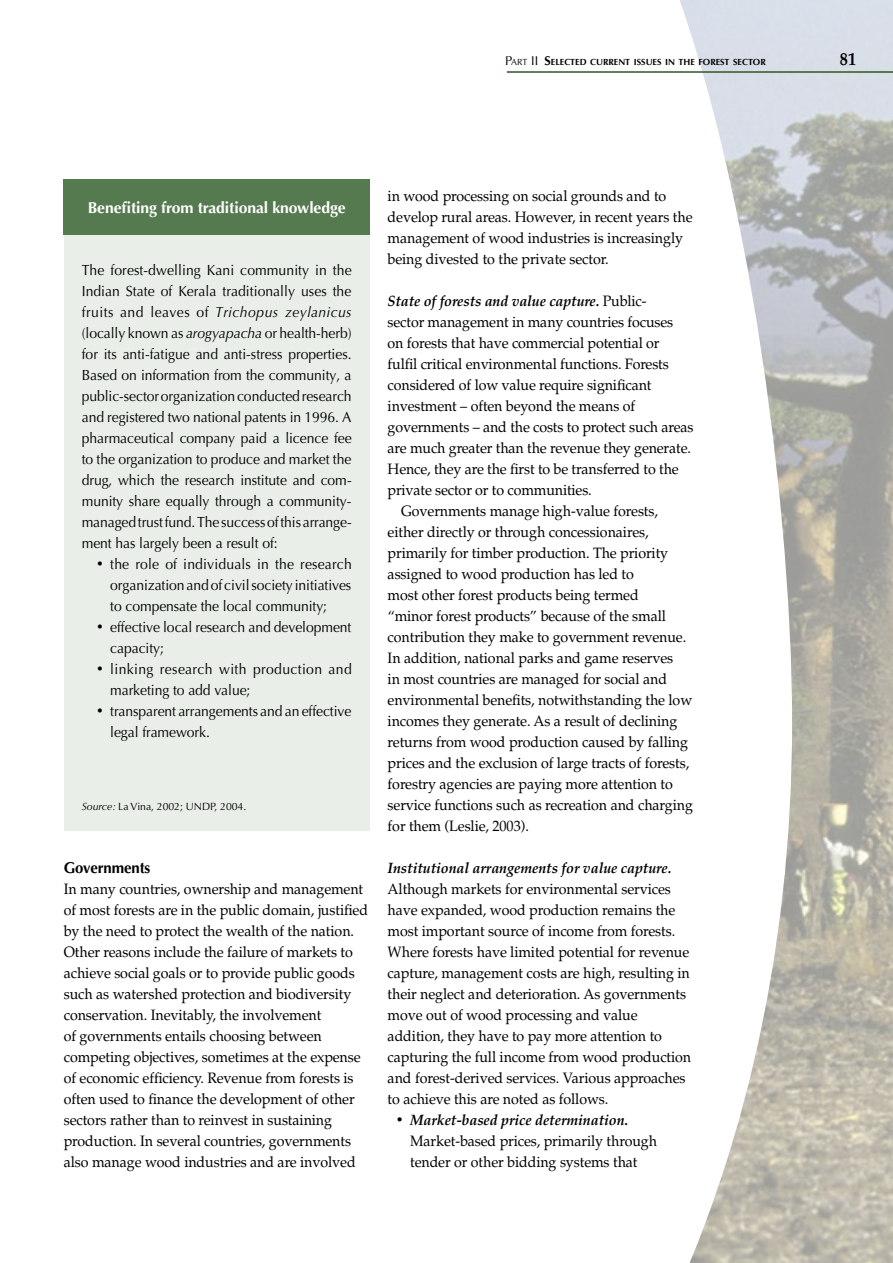
<style>
.page{position:relative;width:893px;height:1263px;background:#fff}
.page>*{position:absolute;margin:0;border:0;box-sizing:border-box;transform-origin:0 0}
.t1{font:700 18px "Palatino";color:#000;scale:.9 1}
.t2{font:700 15.75px "Optima LT Std";letter-spacing:-.005em;color:#fff}
.t3{font:700 15.75px "Optima LT Std";letter-spacing:-.005em;color:#000;scale:.95 1}
.t4{font:15px/21px "Palatino";letter-spacing:-.005em;color:#000;scale:.95 1}
.t5{font:italic 700 15px "Palatino";letter-spacing:-.005em;color:#000;scale:.95 1}
.t6{font:14.7px/21px "Optima LT Std";letter-spacing:-.005em;color:#000;text-align:justify;scale:.95 1}
.t7{font:14.7px/21px "Optima LT Std";letter-spacing:.025em;color:#000;scale:.95 1}
.t8{font:10.5px "Optima LT Std";letter-spacing:-.005em;color:#000}
.t9{font:700 8.85px "Optima LT Std";color:#000}
.s1{font-weight:400;font-size:12.75px}
.s2{font-weight:400}
.s3{font-size:12.75px}
.s4{font-style:italic}
.s5{font-weight:400;font-style:normal}
.s6{font-weight:700;font-style:italic}
</style>
<div class="page">
<img style="left:792px;top:0;width:101px;height:1263px">
<svg style="left:506px;top:0;width:286px;height:1263px"></svg>
<hr style="left:507px;top:71px;width:386px;height:2px;background:#2c5923">
<div style="left:64px;top:183px;width:306px;height:648px;background:#eaeee9"></div>
<div style="left:64px;top:180px;width:306px;height:55px;background:#567a4f"></div>
<p class="t9" style="left:505px;top:57px;width:262px"><span class="s1">P</span><span class="s2">ART</span> <span class="s1">II</span> <span class="s3">S</span>ELECTED CURRENT ISSUES IN THE FOREST SECTOR</p>
<p class="t1" style="left:840px;top:48px;width:19px">81</p>
<p class="t2" style="left:88px;top:199px;width:259px">Benefiting from traditional knowledge</p>
<p class="t6" style="left:82px;top:259px;width:286px">The forest-dwelling Kani community in the Indian State of Kerala traditionally uses the fruits and leaves of <span class="s4">Trichopus zeylanicus </span>(locally known as <span class="s4">arogyapacha</span> or health-herb) for its anti-fatigue and anti-stress properties.<br>Based on information from the community, a public-sector organization conducted research and registered two national patents in 1996. A pharmaceutical company paid a licence fee to the organization to produce and market the drug, which the research institute and com&shy;munity share equally through a community&shy;managed trust fund. The success of this arrange&shy;ment has largely been a result of:</p>
<p class="t6" style="left:110px;top:553px;width:256px;text-indent:-14px">• the role of individuals in the research organization and of civil society initiatives to compensate the local community;</p>
<p class="t6" style="left:110px;top:616px;width:255px;text-indent:-14px">• effective local research and development capacity;</p>
<p class="t7" style="left:110px;top:658px;width:256px;text-indent:-14px">• linking research with production and marketing to add value;</p>
<p class="t6" style="left:110px;top:700px;width:255px;text-indent:-14px">• transparent arrangements and an effective legal framework.</p>
<p class="t8" style="left:82px;top:800px;width:166px"><span class="s4">Source:</span> La Vina, 2002; UNDP, 2004.</p>
<p class="t3" style="left:64px;top:858px;width:93px">Governments</p>
<p class="t4" style="left:64px;top:879px;width:322px">In many countries, ownership and management of most forests are in the public domain, justified by the need to protect the wealth of the nation.<br>Other reasons include the failure of markets to achieve social goals or to provide public goods such as watershed protection and biodiversity conservation. Inevitably, the involvement<br>of governments entails choosing between competing objectives, sometimes at the expense of economic efficiency. Revenue from forests is often used to finance the development of other sectors rather than to reinvest in sustaining production. In several countries, governments also manage wood industries and are involved</p>
<p class="t4" style="left:388px;top:186px;width:322px">in wood processing on social grounds and to develop rural areas. However, in recent years the management of wood industries is increasingly being divested to the private sector.</p>
<p class="t5" style="left:388px;top:292px;width:274px">State of forests and value capture. <span class="s5">Public-</span></p>
<p class="t4" style="left:388px;top:312px;width:302px">sector management in many countries focuses</p>
<p class="t4" style="left:388px;top:333px;width:288px">on forests that have commercial potential or</p>
<p class="t4" style="left:388px;top:354px;width:297px">fulfil critical environmental functions. Forests</p>
<p class="t4" style="left:388px;top:375px;width:279px">considered of low value require significant</p>
<p class="t4" style="left:388px;top:396px;width:262px">investment – often beyond the means of</p>
<p class="t4" style="left:388px;top:417px;width:323px">governments – and the costs to protect such areas</p>
<p class="t4" style="left:388px;top:438px;width:321px">are much greater than the revenue they generate.</p>
<p class="t4" style="left:388px;top:459px;width:308px">Hence, they are the first to be transferred to the</p>
<p class="t4" style="left:388px;top:480px;width:216px">private sector or to communities.</p>
<p class="t4" style="left:401px;top:501px;width:272px">Governments manage high-value forests,</p>
<p class="t4" style="left:388px;top:522px;width:276px">either directly or through concessionaires,</p>
<p class="t4" style="left:388px;top:543px;width:297px">primarily for timber production. The priority</p>
<p class="t4" style="left:388px;top:564px;width:261px">assigned to wood production has led to</p>
<p class="t4" style="left:388px;top:585px;width:266px">most other forest products being termed</p>
<p class="t4" style="left:388px;top:606px;width:295px">“minor forest products” because of the small</p>
<p class="t4" style="left:388px;top:627px;width:316px">contribution they make to government revenue.</p>
<p class="t4" style="left:388px;top:648px;width:302px">In addition, national parks and game reserves</p>
<p class="t4" style="left:388px;top:669px;width:296px">in most countries are managed for social and</p>
<p class="t4" style="left:388px;top:690px;width:322px">environmental benefits, notwithstanding the low</p>
<p class="t4" style="left:388px;top:711px;width:306px">incomes they generate. As a result of declining</p>
<p class="t4" style="left:388px;top:732px;width:318px">returns from wood production caused by falling</p>
<p class="t4" style="left:388px;top:753px;width:319px">prices and the exclusion of large tracts of forests,</p>
<p class="t4" style="left:388px;top:774px;width:302px">forestry agencies are paying more attention to</p>
<p class="t4" style="left:388px;top:795px;width:323px">service functions such as recreation and charging</p>
<p class="t4" style="left:388px;top:816px;width:150px">for them (Leslie, 2003).</p>
<p class="t5" style="left:388px;top:859px;width:300px">Institutional arrangements for value capture.</p>
<p class="t4" style="left:388px;top:879px;width:321px">Although markets for environmental services have expanded, wood production remains the most important source of income from forests.<br>Where forests have limited potential for revenue capture, management costs are high, resulting in their neglect and deterioration. As governments move out of wood processing and value addition, they have to pay more attention to capturing the full income from wood production and forest-derived services. Various approaches to achieve this are noted as follows.</p>
<p class="t4" style="left:410px;top:1110px;width:261px;text-indent:-14px">• <span class="s6">Market-based price determination.<br></span>Market-based prices, primarily through tender or other bidding systems that</p>
</div>
